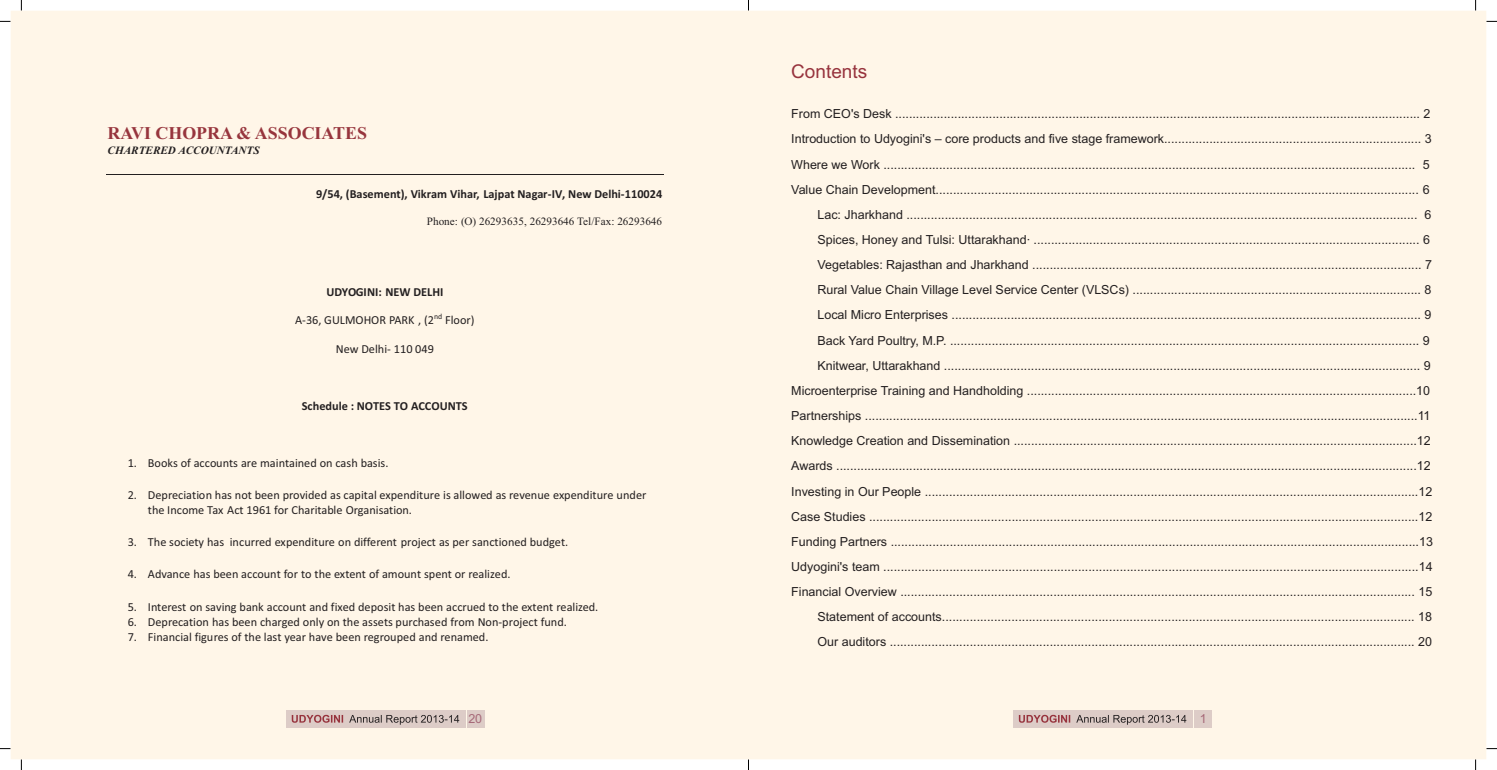
<style>
.page{position:relative;width:1497px;height:770px;background:#fff}
.page>*{position:absolute;margin:0;border:0;box-sizing:border-box;transform-origin:0 0}
.t1{font:19px "Arial";color:#97333d}
.t2{font:700 17.88px "Times New Roman";color:#97353d}
.t3{font:12.5px/25.1px "Arial";color:#231f20;text-align:right}
.t4{font:12.5px "Arial";color:#a66978}
.t5{font:12.25px/15px "Calibri";color:#231f20}
.t6{font:700 12.25px "Calibri";color:#231f20}
.t7{font:11.25px "Times New Roman";color:#231f20}
.t8{font:italic 700 11.25px "Times New Roman";color:#231f20}
.t9{font:7.88px "Calibri";color:#231f20}
</style>
<div class="page">
<div style="left:11px;top:11px;width:1475px;height:748px;background:#fff6e8"></div>
<hr style="left:106px;top:174px;width:558px;height:1px;background:#231f20">
<div style="left:285px;top:710px;width:180px;height:17px;background:#ddccc7"></div>
<svg style="left:292px;top:714px;width:51px;height:8px"></svg>
<svg style="left:349px;top:715px;width:110px;height:9px"></svg>
<div style="left:467px;top:710px;width:17px;height:17px;background:#ddccc7"></div>
<div style="left:1012px;top:710px;width:180px;height:17px;background:#ddccc7"></div>
<svg style="left:1018px;top:714px;width:52px;height:8px"></svg>
<svg style="left:1076px;top:715px;width:110px;height:9px"></svg>
<div style="left:1194px;top:710px;width:17px;height:17px;background:#ddccc7"></div>
<h2 class="t2" style="left:108px;top:127px;width:261px">RAVI CHOPRA &amp; ASSOCIATES</h2>
<p class="t8" style="left:108px;top:146px;width:153px">CHARTERED ACCOUNTANTS</p>
<p class="t6" style="left:316px;top:188px;width:347px">9/54, (Basement), Vikram Vihar, Lajpat Nagar-IV, New Delhi-110024</p>
<p class="t7" style="left:427px;top:217px;width:237px">Phone: (O) 26293635, 26293646 Tel/Fax: 26293646</p>
<p class="t6" style="left:326px;top:287px;width:118px">UDYOGINI: NEW DELHI</p>
<p class="t5" style="left:295px;top:314px;width:140px">A-36, GULMOHOR PARK , (2</p>
<p class="t9" style="left:434px;top:313px;width:10px">nd</p>
<p class="t5" style="left:445px;top:314px;width:31px">Floor)</p>
<p class="t5" style="left:336px;top:342px;width:100px">New Delhi- 110 049</p>
<p class="t6" style="left:302px;top:400px;width:167px">Schedule : NOTES TO ACCOUNTS</p>
<p class="t5" style="left:128px;top:456px;width:262px">1. Books of accounts are maintained on cash basis.</p>
<p class="t5" style="left:148px;top:488px;width:500px;text-indent:-20px">2. Depreciation has not been provided as capital expenditure is allowed as revenue expenditure under the Income Tax Act 1961 for Charitable Organisation.</p>
<p class="t5" style="left:128px;top:535px;width:442px">3. The society has incurred expenditure on different project as per sanctioned budget.</p>
<p class="t5" style="left:128px;top:568px;width:384px">4. Advance has been account for to the extent of amount spent or realized.</p>
<p class="t5" style="left:128px;top:600px;width:472px">5. Interest on saving bank account and fixed deposit has been accrued to the extent realized.</p>
<p class="t5" style="left:128px;top:615px;width:440px">6. Deprecation has been charged only on the assets purchased from Non-project fund.</p>
<p class="t5" style="left:128px;top:630px;width:362px">7. Financial figures of the last year have been regrouped and renamed.</p>
<h1 class="t1" style="left:791px;top:64px;width:78px">Contents</h1>
<p class="t3" style="left:791px;top:102px;width:643px">From CEO's Desk ....................................................................................................................................................... 2<br>Introduction to Udyogini's – core products and five stage framework.......................................................................... 3<br>Where we Work ......................................................................................................................................................... 5<br>Value Chain Development........................................................................................................................................... 6<br>Lac: Jharkhand ................................................................................................................................................... 6<br>Spices, Honey and Tulsi: Uttarakhand· ............................................................................................................... 6<br>Vegetables: Rajasthan and Jharkhand ................................................................................................................ 7<br>Rural Value Chain Village Level Service Center (VLSCs) ................................................................................... 8<br>Local Micro Enterprises ....................................................................................................................................... 9<br>Back Yard Poultry, M.P. ....................................................................................................................................... 9<br>Knitwear, Uttarakhand ......................................................................................................................................... 9<br>Microenterprise Training and Handholding ................................................................................................................10<br>Partnerships ...............................................................................................................................................................11<br>Knowledge Creation and Dissemination ....................................................................................................................12<br>Awards .......................................................................................................................................................................12<br>Investing in Our People ..............................................................................................................................................12<br>Case Studies ..............................................................................................................................................................12<br>Funding Partners ........................................................................................................................................................13<br>Udyogini's team ..........................................................................................................................................................14<br>Financial Overview .................................................................................................................................................... 15<br>Statement of accounts........................................................................................................................................ 18<br>Our auditors ....................................................................................................................................................... 20</p>
<p class="t4" style="left:468px;top:714px;width:15px">2 02</p>
<p class="t4" style="left:1199px;top:714px;width:9px">21</p>
</div>
